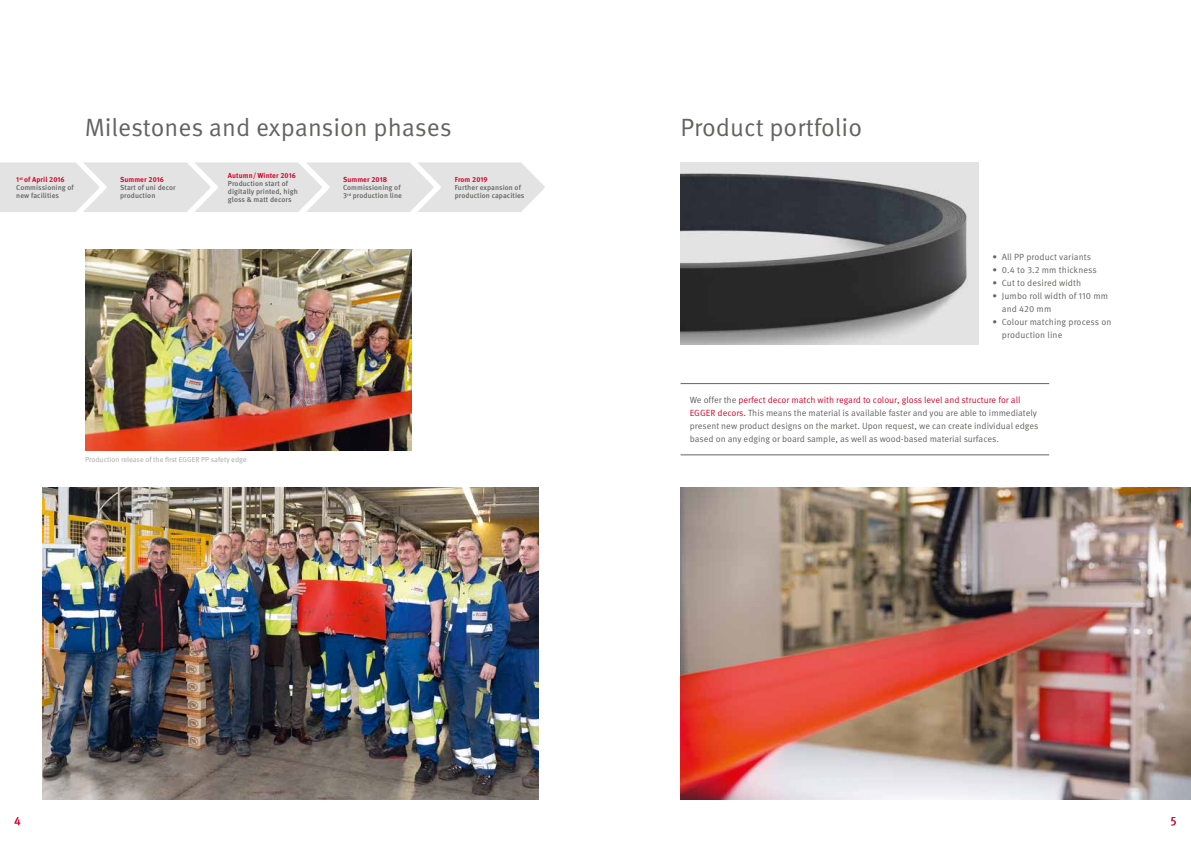
<style>
.page{position:relative;width:1191px;height:842px;background:#fff}
.page>*{position:absolute;margin:0;border:0;box-sizing:border-box;transform-origin:0 0}
.t1{font:25px "Meta Pro";color:#636362}
.t2{font:12px "Meta Pro";color:#d4082c}
.t3{font:9px/13px "Meta Pro";color:#636362}
.t4{font:500 7.2px/8px "Meta Pro";letter-spacing:.01em;color:#636362}
.t5{font:700 7.2px "Meta Pro";letter-spacing:.01em;color:#d4082c}
.t6{font:7.2px "Meta Pro";color:#a7a7a8}
.s1{font-weight:700;color:#d4082c}
.s2{color:#d4082c}
</style>
<div class="page">
<img style="left:43px;top:487px;width:496px;height:312px">
<img style="left:85px;top:249px;width:326px;height:202px">
<img style="left:680px;top:162px;width:298px;height:182px">
<img style="left:680px;top:487px;width:511px;height:312px">
<hr style="left:680px;top:383px;width:369px;height:1px;background:#636362">
<hr style="left:680px;top:455px;width:369px;height:1px;background:#636362">
<svg style="left:0;top:162px;width:545px;height:50px;background:#e5e5e5"></svg>
<h1 class="t1" style="left:85px;top:113px;width:368px">Milestones and expansion phases</h1>
<h1 class="t1" style="left:680px;top:113px;width:183px">Product portfolio</h1>
<p class="t4" style="left:16px;top:176px;width:59px"><span class="s1">1</span><sup>st</sup> <span class="s1">of April 2016<br></span>Commissioning of new facilities</p>
<p class="t5" style="left:120px;top:175px;width:45px">Summer 2016</p>
<p class="t4" style="left:120px;top:184px;width:57px">Start of uni decor production</p>
<p class="t5" style="left:228px;top:171px;width:70px">Autumn/Winter 2016</p>
<p class="t4" style="left:228px;top:180px;width:72px">Production start of digitally printed, high gloss &amp; matt decors</p>
<p class="t5" style="left:343px;top:175px;width:46px">Summer 2018</p>
<p class="t4" style="left:343px;top:183px;width:60px">Commissioning of<br>3<sup>rd</sup> production line</p>
<p class="t5" style="left:455px;top:175px;width:34px">From 2019</p>
<p class="t4" style="left:455px;top:184px;width:71px">Further expansion of production capacities</p>
<p class="t6" style="left:85px;top:455px;width:163px">Production release of the first EGGER PP safety edge</p>
<p class="t3" style="left:992px;top:250px;width:100px">• All PP product variants</p>
<p class="t3" style="left:992px;top:263px;width:106px">• 0.4 to 3.2 mm thickness</p>
<p class="t3" style="left:992px;top:276px;width:90px">• Cut to desired width</p>
<p class="t3" style="left:1002px;top:289px;width:108px;text-indent:-9px">• Jumbo roll width of 110 mm and 420 mm</p>
<p class="t3" style="left:1002px;top:315px;width:111px;text-indent:-9px">• Colour matching process on production line</p>
<p class="t3" style="left:690px;top:393px;width:350px">We offer the <span class="s2">perfect decor match with regard to colour, gloss level and structure for all EGGER decors.</span> This means the material is available faster and you are able to immediately present new product designs on the market. Upon request, we can create individual edges based on any edging or board sample, as well as wood-based material surfaces.</p>
<h2 class="t2" style="left:14px;top:814px;width:8px">4</h2>
<h2 class="t2" style="left:1171px;top:814px;width:7px">5</h2>
</div>
